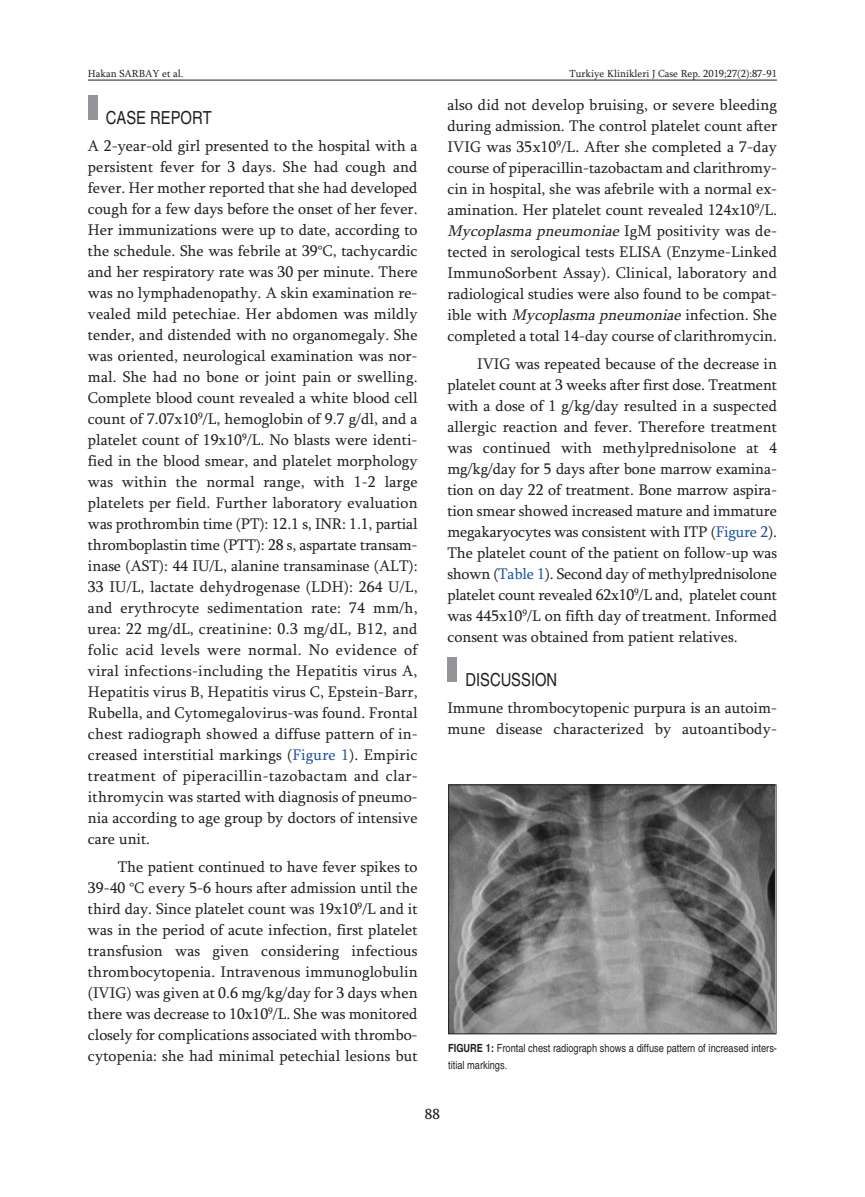
<style>
.page{position:relative;width:865px;height:1197px;background:#fff}
.page>*{position:absolute;margin:0;border:0;box-sizing:border-box;transform-origin:0 0}
.t1{font:condensed 18px "Helvetica";color:#231f20}
.t2{font:15.75px/21px "Sylfaen";color:#231f20;text-align:justify}
.t3{font:15px "Sylfaen";color:#231f20}
.t4{font:condensed 11.25px/16.5px "Helvetica";color:#231f20}
.t5{font:10.5px "Sylfaen";color:#231f20}
.s1{color:#1c52a4}
.s2{font-style:italic}
.s3{font-weight:700}
</style>
<div class="page">
<div style="left:447px;top:657px;width:9px;height:25px;background:#939598"></div>
<div style="left:88px;top:95px;width:9px;height:25px;background:#939598"></div>
<hr style="left:88px;top:80px;width:689px;height:1px;background:#231f20">
<img style="left:450px;top:786px;width:324px;height:246px">
<div style="left:448px;top:784px;width:328px;height:250px;border:1px solid #231f20"></div>
<p class="t5" style="left:88px;top:67px;width:97px">Hakan SARBAY et al.</p>
<p class="t5" style="left:569px;top:67px;width:209px">Turkiye Klinikleri J Case Rep. 2019;27(2):87-91</p>
<p class="t1" style="left:106px;top:107px;width:107px">CASE REPORT</p>
<p class="t2" style="left:88px;top:135px;width:331px">A 2-year-old girl presented to the hospital with a persistent fever for 3 days. She had cough and fever. Her mother reported that she had developed cough for a few days before the onset of her fever.<br>Her immunizations were up to date, according to the schedule. She was febrile at 39°C, tachycardic and her respiratory rate was 30 per minute. There was no lymphadenopathy. A skin examination re&shy;vealed mild petechiae. Her abdomen was mildly tender, and distended with no organomegaly. She was oriented, neurological examination was nor&shy;mal. She had no bone or joint pain or swelling.<br>Complete blood count revealed a white blood cell count of 7.07x10<sup>9</sup>/L, hemoglobin of 9.7 g/dl, and a platelet count of 19x10<sup>9</sup>/L. No blasts were identi&shy;fied in the blood smear, and platelet morphology was within the normal range, with 1-2 large platelets per field. Further laboratory evaluation was prothrombin time (PT): 12.1 s, INR: 1.1, partial thromboplastin time (PTT): 28 s, aspartate transam&shy;inase (AST): 44 IU/L, alanine transaminase (ALT):<br>33 IU/L, lactate dehydrogenase (LDH): 264 U/L, and erythrocyte sedimentation rate: 74 mm/h, urea: 22 mg/dL, creatinine: 0.3 mg/dL, B12, and folic acid levels were normal. No evidence of viral infections-including the Hepatitis virus A, Hepatitis virus B, Hepatitis virus C, Epstein-Barr, Rubella, and Cytomegalovirus-was found. Frontal chest radiograph showed a diffuse pattern of in&shy;creased interstitial markings (<span class="s1">Figure 1</span>). Empiric treatment of piperacillin-tazobactam and clar&shy;ithromycin was started with diagnosis of pneumo&shy;nia according to age group by doctors of intensive care unit.</p>
<p class="t2" style="left:88px;top:855px;width:331px;text-indent:30px">The patient continued to have fever spikes to 39-40 °C every 5-6 hours after admission until the third day. Since platelet count was 19x10<sup>9</sup>/L and it was in the period of acute infection, first platelet transfusion was given considering infectious thrombocytopenia. Intravenous immunoglobulin (IVIG) was given at 0.6 mg/kg/day for 3 days when there was decrease to 10x10<sup>9</sup>/L. She was monitored closely for complications associated with thrombo&shy;cytopenia: she had minimal petechial lesions but</p>
<p class="t2" style="left:447px;top:94px;width:331px">also did not develop bruising, or severe bleeding during admission. The control platelet count after IVIG was 35x10<sup>9</sup>/L. After she completed a 7-day course of piperacillin-tazobactam and clarithromy&shy;cin in hospital, she was afebrile with a normal ex&shy;amination. Her platelet count revealed 124x10<sup>9</sup>/L.<br><span class="s2">Mycoplasmapneumoniae</span>IgM positivity was de&shy;tected in serological tests ELISA (Enzyme-Linked ImmunoSorbent Assay). Clinical, laboratory and radiological studies were also found to be compat&shy;ible with <span class="s2">Mycoplasmapneumoniae</span>infection. She completed a total 14-day course of clarithromycin.</p>
<p class="t2" style="left:447px;top:353px;width:331px;text-indent:30px">IVIG was repeated because of the decrease in platelet count at 3 weeks after first dose. Treatment with a dose of 1 g/kg/day resulted in a suspected allergic reaction and fever. Therefore treatment was continued with methylprednisolone at 4 mg/kg/day for 5 days after bone marrow examina&shy;tion on day 22 of treatment. Bone marrow aspira&shy;tion smear showed increased mature and immature megakaryocytes was consistent with ITP (<span class="s1">Figure 2</span>).<br>The platelet count of the patient on follow-up was shown (<span class="s1">Table 1</span>). Second day of methylprednisolone platelet count revealed 62x10<sup>9</sup>/L and, platelet count was 445x10<sup>9</sup>/L on fifth day of treatment. Informed consent was obtained from patient relatives.</p>
<p class="t1" style="left:465px;top:668px;width:93px">DISCUSSION</p>
<p class="t2" style="left:447px;top:697px;width:331px">Immune thrombocytopenic purpura is an autoim&shy;mune disease characterized by autoantibody-</p>
<p class="t4" style="left:448px;top:1039px;width:330px"><span class="s3">FIGURE 1:</span> Frontal chest radiograph shows a diffuse pattern of increased inters&shy;titial markings.</p>
<p class="t3" style="left:425px;top:1104px;width:16px">88</p>
</div>
